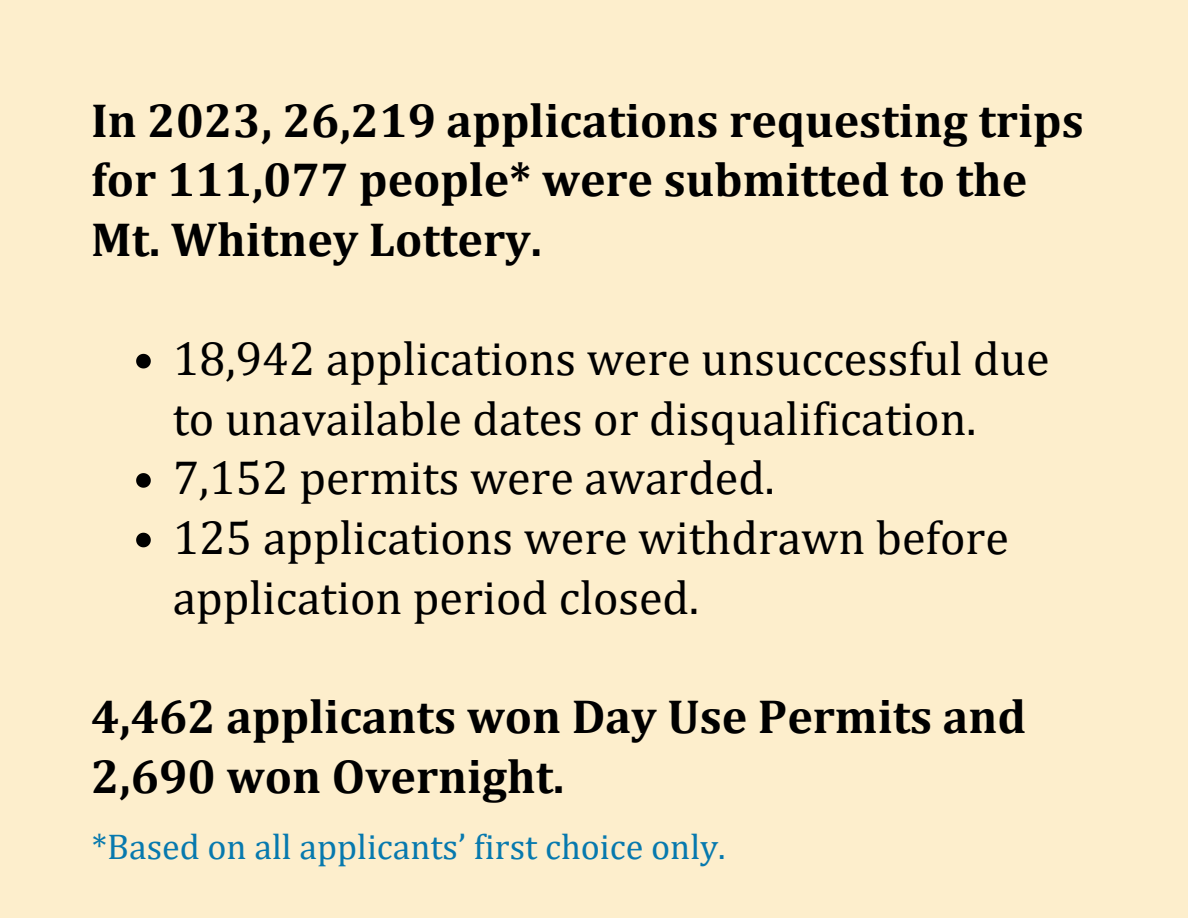
<style>
.page{position:relative;width:1188px;height:918px;background:#fdeecc}
.page>*{position:absolute;margin:0;border:0;box-sizing:border-box;transform-origin:0 0}
.t1{font:48px/59.7px "Cambria";color:#000}
.t2{font:700 48px/59.7px "Cambria";color:#000}
.t3{font:36px "Cambria";color:#0779ae}
</style>
<div class="page">
<svg style="left:136px;top:354px;width:15px;height:14px"></svg>
<svg style="left:136px;top:473px;width:15px;height:15px"></svg>
<svg style="left:136px;top:533px;width:15px;height:14px"></svg>
<h1 class="t2" style="left:91px;top:89px;width:994px">In 2023, 26,219 applications requesting trips for 111,077 people* were submitted to the<br>Mt. Whitney Lottery.</h1>
<p class="t1" style="left:173px;top:328px;width:878px">18,942 applications were unsuccessful due to unavailable dates or disqualification.</p>
<p class="t1" style="left:173px;top:447px;width:604px">7,152 permits were awarded.</p>
<p class="t1" style="left:173px;top:507px;width:837px">125 applications were withdrawn before application period closed.</p>
<h1 class="t2" style="left:91px;top:686px;width:937px">4,462 applicants won Day Use Permits and<br>2,690 won Overnight.</h1>
<p class="t3" style="left:92px;top:824px;width:635px">*Based on all applicants’ first choice only.</p>
</div>
